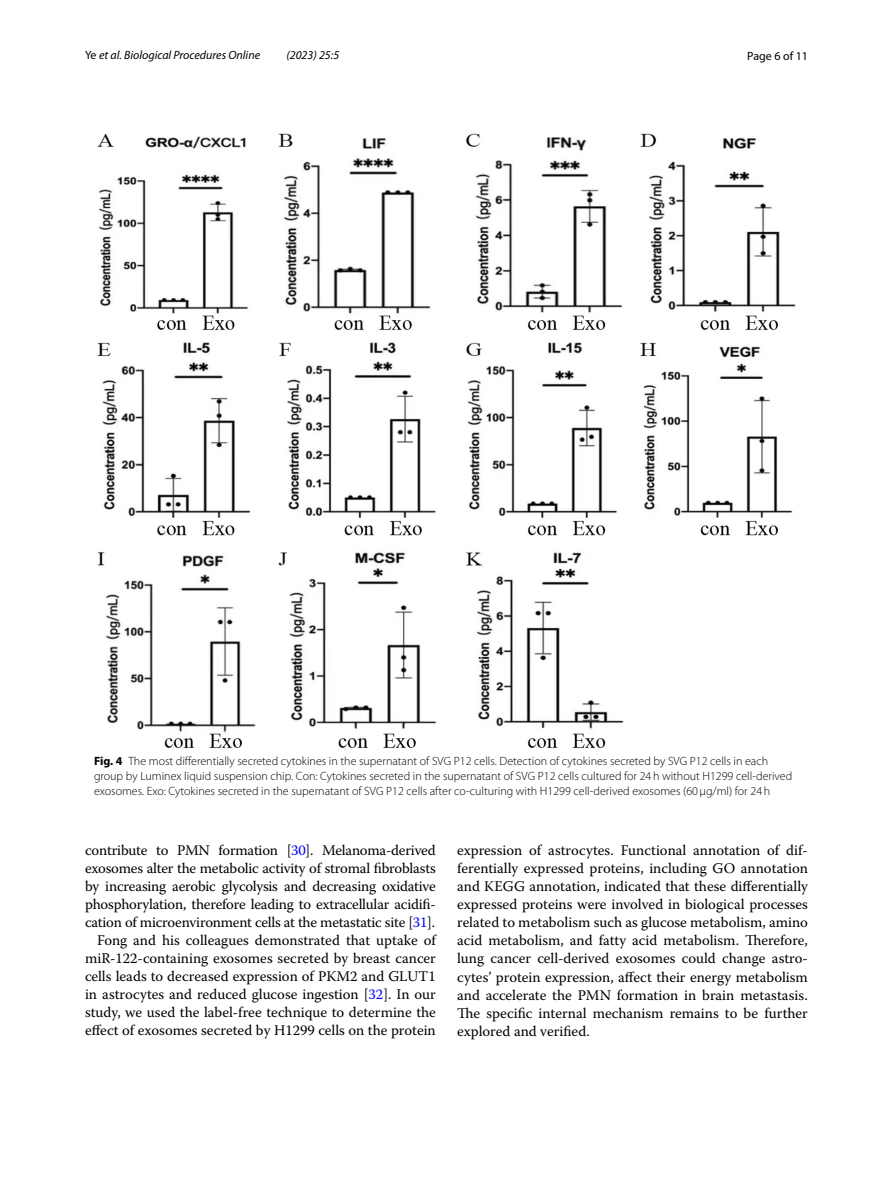
<style>
.page{position:relative;width:893px;height:1187px;background:#fff}
.page>*{position:absolute;margin:0;border:0;box-sizing:border-box;transform-origin:0 0}
.t1{font:14.7px/18px "Warnock Pro";letter-spacing:-.005em;color:#000;text-align:right}
.t2{font:300 12px/15px "Myriad Pro";color:#000}
.t3{font:italic 12px "Myriad Pro";color:#000}
.t4{font:12px "Myriad Pro";color:#000}
.s1{font-style:normal}
.s2{font-weight:700}
.s3{color:#00f}
</style>
<div class="page">
<img style="left:97px;top:133px;width:699px;height:615px">
<p class="t3" style="left:85px;top:48px;width:177px"><span class="s1">Ye</span> et al. Biological Procedures Online</p>
<p class="t3" style="left:286px;top:48px;width:54px">(2023) 25:5</p>
<p class="t4" style="left:747px;top:48px;width:62px">Page 6 of 11</p>
<p class="t2" style="left:94px;top:753px;width:700px"><span class="s2">Fig. 4</span> The most differentially secreted cytokines in the supernatant of SVG P12 cells. Detection of cytokines secreted by SVG P12 cells in each group by Luminex liquid suspension chip. Con: Cytokines secreted in the supernatant of SVG P12 cells cultured for 24h without H1299 cell-derived exosomes. Exo: Cytokines secreted in the supernatant of SVG P12 cells after co-culturing with H1299 cell-derived exosomes (60μg/ml) for 24h</p>
<p class="t1" style="left:85px;top:841px;width:352px">contribute to PMN formation [<span class="s3">30</span>]. Melanoma-derived exosomes alter the metabolic activity of stromal fibroblasts by increasing aerobic glycolysis and decreasing oxidative phosphorylation, therefore leading to extracellular acidifi&shy;cation of microenvironment cells at the metastatic site [<span class="s3">31</span>].<br>Fong and his colleagues demonstrated that uptake of miR-122-containing exosomes secreted by breast cancer cells leads to decreased expression of PKM2 and GLUT1 in astrocytes and reduced glucose ingestion [<span class="s3">32</span>]. In our study, we used the label-free technique to determine the effect of exosomes secreted by H1299 cells on the protein</p>
<p class="t1" style="left:457px;top:841px;width:352px;text-align:justify">expression of astrocytes. Functional annotation of dif&shy;ferentially expressed proteins, including GO annotation and KEGG annotation, indicated that these differentially expressed proteins were involved in biological processes related to metabolism such as glucose metabolism, amino acid metabolism, and fatty acid metabolism. Therefore, lung cancer cell-derived exosomes could change astro&shy;cytes’ protein expression, affect their energy metabolism and accelerate the PMN formation in brain metastasis.<br>The specific internal mechanism remains to be further explored and verified.</p>
</div>
